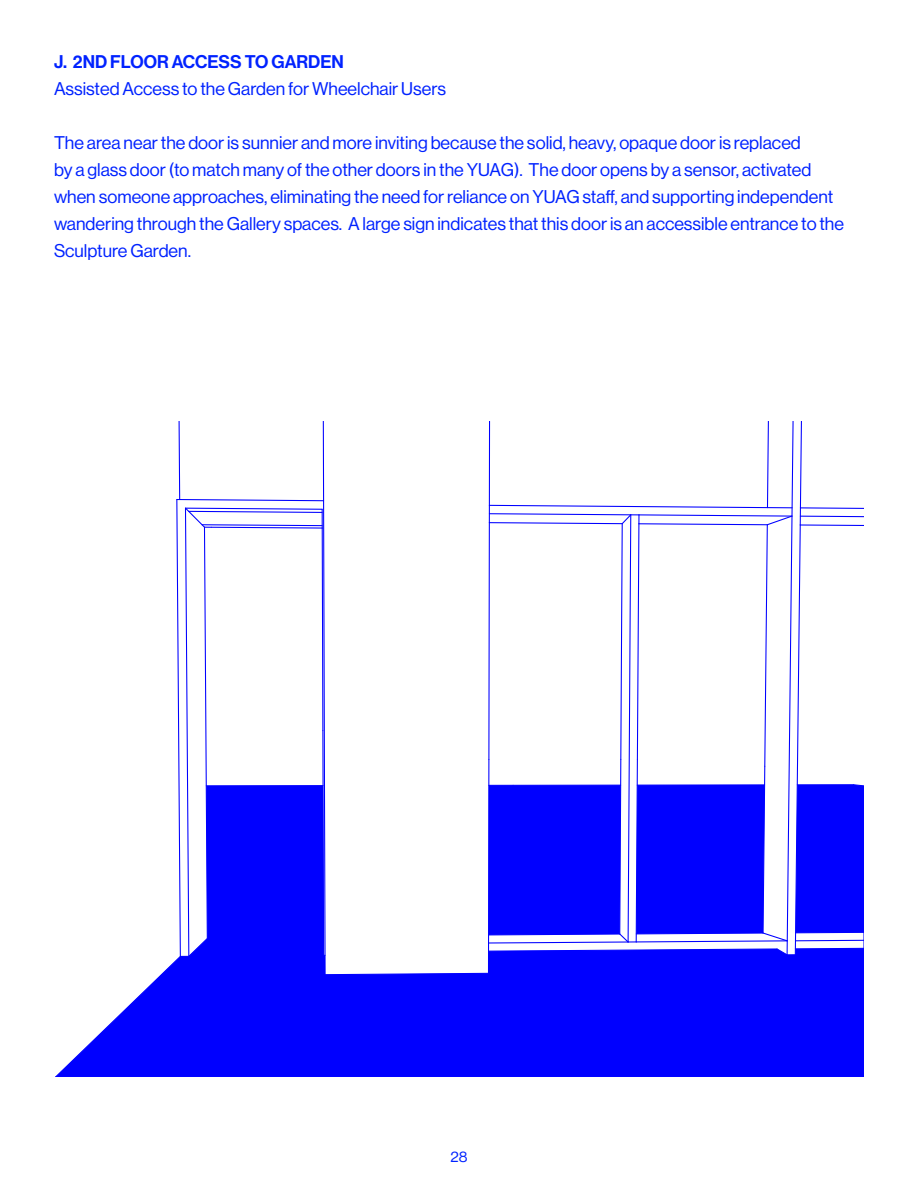
<style>
.page{position:relative;width:918px;height:1188px;background:#fff}
.page>*{position:absolute;margin:0;border:0;box-sizing:border-box;transform-origin:0 0}
.t1{font:18px/27px "N Haas Grotesk DS Pro 55 Rg";color:#02f}
.t2{font:18px "N Haas Grotesk DS Pro 65 Md";color:#02f}
.t3{font:15px "N Haas Grotesk DS Pro 55 Rg";color:#02f}
</style>
<div class="page">
<svg style="left:55px;top:960px;width:121px;height:117px"></svg>
<svg style="left:176px;top:421px;width:688px;height:656px"></svg>
<p class="t2" style="left:54px;top:51px;width:291px">J. 2ND FLOOR ACCESS TO GARDEN</p>
<p class="t1" style="left:54px;top:75px;width:394px">Assisted Access to the Garden for Wheelchair Users</p>
<p class="t1" style="left:54px;top:129px;width:792px">The area near the door is sunnier and more inviting because the solid, heavy, opaque door is replaced<br>by a glass door (to match many of the other doors in the YUAG). The door opens by a sensor, activated when someone approaches, eliminating the need for reliance on YUAG staff, and supporting independent wandering through the Gallery spaces. A large sign indicates that this door is an accessible entrance to the Sculpture Garden.</p>
<p class="t3" style="left:450px;top:1148px;width:19px">28</p>
</div>
